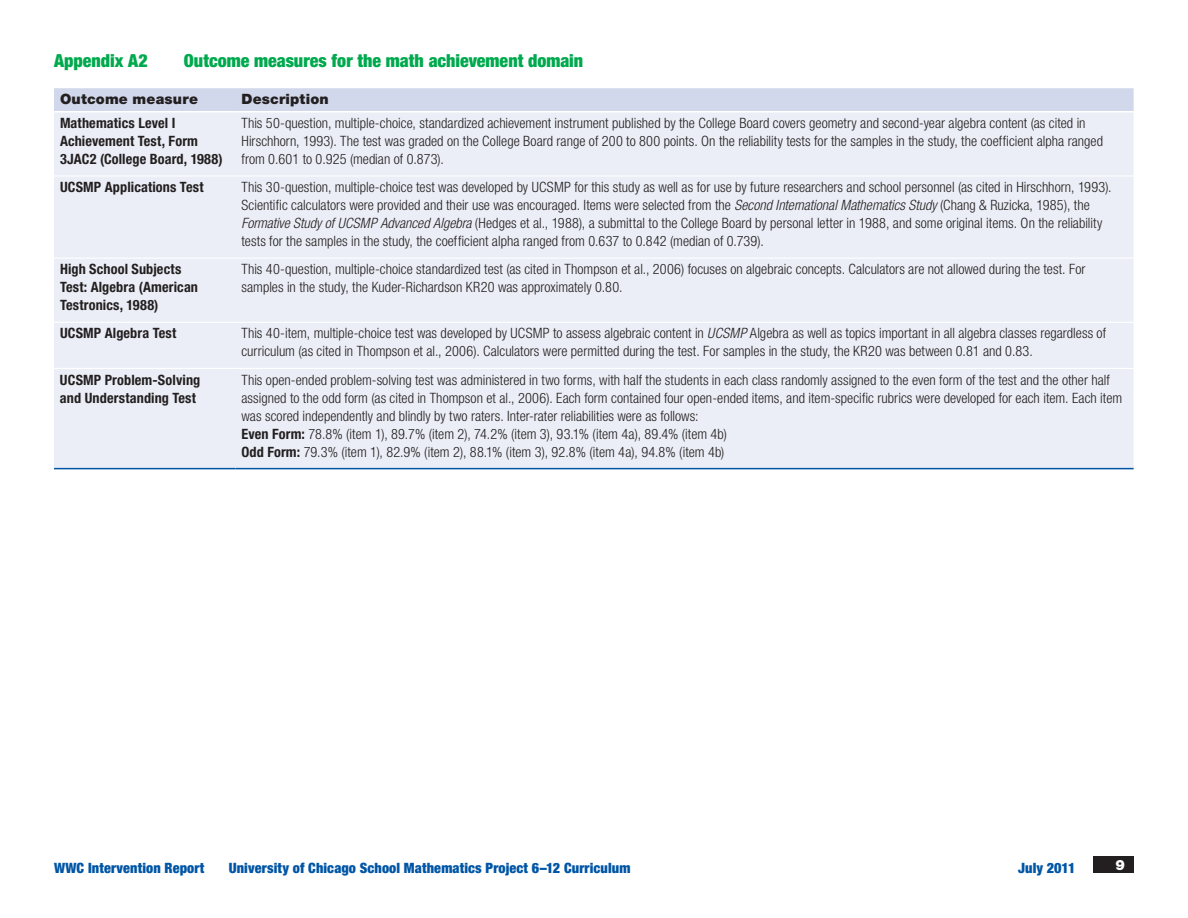
<style>
.page{position:relative;width:1188px;height:918px;background:#fff}
.page>*{position:absolute;margin:0;border:0;box-sizing:border-box;transform-origin:0 0}
.Appendix_title{font:900 condensed 18px "Helvetica Neue LT Std";color:#00a94e}
.Table_body_text{font:300 condensed 14.25px/18px "Helvetica Neue LT Std";color:#231f20}
.Table_sub_head{font:700 condensed 14.25px/18px "Helvetica Neue LT Std";letter-spacing:.01em;color:#231f20}
.Table_sub_head-2{font:300 condensed 14.25px "Helvetica Neue LT Std";color:#231f20}
.t1{font:900 condensed 14.25px "Helvetica Neue LT Std";letter-spacing:.01em;color:#0155a5}
.Table_col__head{font:900 14.25px "Helvetica Neue LT Std";letter-spacing:.01em;color:#231f20}
.t2{font:900 14.25px "Helvetica Neue LT Std";color:#fff}
.s1{font-style:italic}
.s2{font-weight:700}
</style>
<div class="page">
<div style="left:1094px;top:856px;width:40px;height:17px;background:#231f20"></div>
<div style="left:54px;top:88px;width:1080px;height:23px;background:#d1d8eb"></div>
<div style="left:54px;top:113px;width:1080px;height:355px;background:#ebeef6"></div>
<hr style="left:54px;top:468px;width:181px;height:1px;background:#0155a5">
<hr style="left:235px;top:468px;width:899px;height:1px;background:#0155a5">
<hr style="left:54px;top:258px;width:181px;height:1px;background:#fff">
<hr style="left:235px;top:258px;width:899px;height:1px;background:#fff">
<hr style="left:54px;top:175px;width:181px;height:1px;background:#fff">
<hr style="left:235px;top:175px;width:899px;height:1px;background:#fff">
<hr style="left:54px;top:368px;width:181px;height:1px;background:#fff">
<hr style="left:235px;top:368px;width:899px;height:1px;background:#fff">
<hr style="left:54px;top:322px;width:181px;height:1px;background:#fff">
<hr style="left:235px;top:322px;width:899px;height:1px;background:#fff">
<p class="Appendix_title" style="left:54px;top:49px;width:95px">Appendix A2</p>
<p class="Appendix_title" style="left:184px;top:49px;width:401px">Outcome measures for the math achievement domain</p>
<p class="Table_col__head" style="left:60px;top:91px;width:139px">Outcome measure</p>
<p class="Table_col__head" style="left:241px;top:91px;width:89px">Description</p>
<p class="Table_sub_head" style="left:60px;top:114px;width:164px">Mathematics Level I<br>Achievement Test, Form<br>3JAC2 (College Board, 1988)</p>
<p class="Table_body_text" style="left:241px;top:114px;width:863px">This 50-question, multiple-choice, standardized achievement instrument published by the College Board covers geometry and second-year algebra content (as cited in<br>Hirschhorn, 1993). The test was graded on the College Board range of 200 to 800 points. On the reliability tests for the samples in the study, the coefficient alpha ranged from 0.601 to 0.925 (median of 0.873).</p>
<p class="Table_sub_head" style="left:60px;top:178px;width:145px">UCSMP Applications Test</p>
<p class="Table_body_text" style="left:241px;top:178px;width:872px">This 30-question, multiple-choice test was developed by UCSMP for this study as well as for use by future researchers and school personnel (as cited in Hirschhorn, 1993).<br>Scientific calculators were provided and their use was encouraged. Items were selected from the <span class="s1">Second International Mathematics Study</span> (Chang &amp; Ruzicka, 1985), the <span class="s1">Formative Study of UCSMP Advanced Algebra</span> (Hedges et al., 1988), a submittal to the College Board by personal letter in 1988, and some original items. On the reliability tests for the samples in the study, the coefficient alpha ranged from 0.637 to 0.842 (median of 0.739).</p>
<p class="Table_sub_head" style="left:60px;top:260px;width:140px">High School Subjects<br>Test: Algebra (American<br>Testronics, 1988)</p>
<p class="Table_body_text" style="left:241px;top:260px;width:845px">This 40-question, multiple-choice standardized test (as cited in Thompson et al., 2006) focuses on algebraic concepts. Calculators are not allowed during the test. For samples in the study, the Kuder-Richardson KR20 was approximately 0.80.</p>
<p class="Table_sub_head" style="left:60px;top:324px;width:118px">UCSMP Algebra Test</p>
<p class="Table_body_text" style="left:241px;top:324px;width:866px">This 40-item, multiple-choice test was developed by UCSMP to assess algebraic content in <span class="s1">UCSMP</span> Algebra as well as topics important in all algebra classes regardless of curriculum (as cited in Thompson et al., 2006). Calculators were permitted during the test. For samples in the study, the KR20 was between 0.81 and 0.83.</p>
<p class="Table_sub_head" style="left:60px;top:370px;width:142px">UCSMP Problem-Solving and Understanding Test</p>
<p class="Table_body_text" style="left:241px;top:370px;width:882px">This open-ended problem-solving test was administered in two forms, with half the students in each class randomly assigned to the even form of the test and the other half assigned to the odd form (as cited in Thompson et al., 2006). Each form contained four open-ended items, and item-specific rubrics were developed for each item. Each item was scored independently and blindly by two raters. Inter-rater reliabilities were as follows:</p>
<p class="Table_sub_head-2" style="left:241px;top:425px;width:487px"><span class="s2">Even Form:</span> 78.8% (item 1), 89.7% (item 2), 74.2% (item 3), 93.1% (item 4a), 89.4% (item 4b)</p>
<p class="Table_sub_head-2" style="left:241px;top:443px;width:484px"><span class="s2">Odd Form:</span> 79.3% (item 1), 82.9% (item 2), 88.1% (item 3), 92.8% (item 4a), 94.8% (item 4b)</p>
<p class="t1" style="left:54px;top:859px;width:152px">WWC Intervention Report</p>
<p class="t1" style="left:229px;top:859px;width:403px">University of Chicago School Mathematics Project 6–12 Curriculum</p>
<p class="t1" style="left:1018px;top:859px;width:59px">July 2011</p>
<p class="t2" style="left:1115px;top:856px;width:11px">9</p>
</div>
